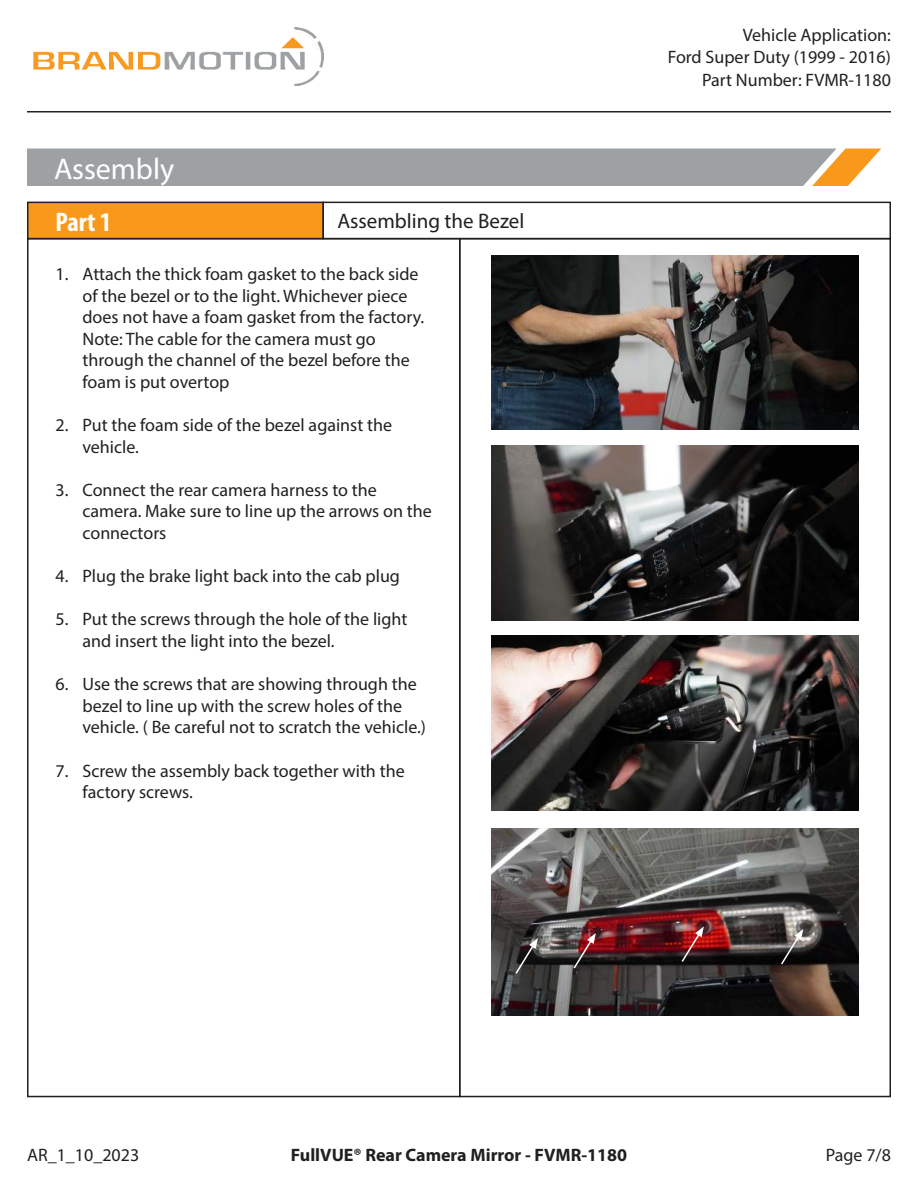
<style>
.page{position:relative;width:918px;height:1188px;background:#fff}
.page>*{position:absolute;margin:0;border:0;box-sizing:border-box;transform-origin:0 0}
.t1{font:30px "Myriad Pro";color:#fff}
.t2{font:700 condensed 27px "Myriad Pro";color:#fff}
.t3{font:21px "Myriad Pro";color:#221f1f}
.t4{font:18px/21.6px "Myriad Pro";color:#221f1f}
.t5{font:700 18px "Myriad Pro";color:#221f1f}
</style>
<div class="page">
<img style="left:33px;top:27px;width:290px;height:59px">
<hr style="left:27px;top:111px;width:864px;height:1px;background:#221f1f">
<svg style="left:27px;top:148px;width:854px;height:38px;background:#a5a4a1"></svg>
<div style="left:28px;top:202px;width:295px;height:37px;background:#f8991c"></div>
<div style="left:27px;top:202px;width:297px;height:37px;border:2px solid #221f1f"></div>
<div style="left:323px;top:202px;width:568px;height:37px;border:2px solid #221f1f"></div>
<div style="left:27px;top:238px;width:434px;height:859px;border:2px solid #221f1f"></div>
<img style="left:491px;top:255px;width:368px;height:175px">
<img style="left:491px;top:445px;width:368px;height:175px">
<img style="left:491px;top:636px;width:368px;height:175px">
<img style="left:491px;top:829px;width:368px;height:186px">
<svg style="left:514px;top:938px;width:24px;height:37px"></svg>
<svg style="left:572px;top:933px;width:24px;height:37px"></svg>
<svg style="left:680px;top:926px;width:24px;height:38px"></svg>
<svg style="left:780px;top:929px;width:23px;height:37px"></svg>
<h1 class="t1" style="left:54px;top:157px;width:122px">Assembly</h1>
<h2 class="t2" style="left:56px;top:212px;width:57px">Part 1</h2>
<p class="t3" style="left:338px;top:213px;width:188px">Assembling the Bezel</p>
<p class="t4" style="left:82px;top:265px;width:343px;text-indent:-27px">1. Attach the thick foam gasket to the back side of the bezel or to the light. Whichever piece does not have a foam gasket from the factory.<br>Note: The cable for the camera must go through the channel of the bezel before the foam is put overtop</p>
<p class="t4" style="left:82px;top:416px;width:311px;text-indent:-27px">2. Put the foam side of the bezel against the vehicle.</p>
<p class="t4" style="left:82px;top:481px;width:351px;text-indent:-27px">3. Connect the rear camera harness to the camera. Make sure to line up the arrows on the connectors</p>
<p class="t4" style="left:56px;top:567px;width:346px">4. Plug the brake light back into the cab plug</p>
<p class="t4" style="left:82px;top:610px;width:326px;text-indent:-27px">5. Put the screws through the hole of the light and insert the light into the bezel.</p>
<p class="t4" style="left:82px;top:675px;width:345px;text-indent:-27px">6. Use the screws that are showing through the bezel to line up with the screw holes of the vehicle. ( Be careful not to scratch the vehicle.)</p>
<p class="t4" style="left:82px;top:761px;width:324px;text-indent:-27px">7. Screw the assembly back together with the factory screws.</p>
<p class="t4" style="left:668px;top:25px;width:225px;line-height:22.5px;text-align:right">Vehicle Application:<br>Ford Super Duty (1999 - 2016)<br>Part Number: FVMR-1180</p>
<p class="t4" style="left:27px;top:1146px;width:114px">AR_1_10_2023</p>
<p class="t5" style="left:291px;top:1144px;width:338px">FullVUE® Rear Camera Mirror - FVMR-1180</p>
<p class="t4" style="left:826px;top:1146px;width:67px">Page 7/8</p>
</div>
